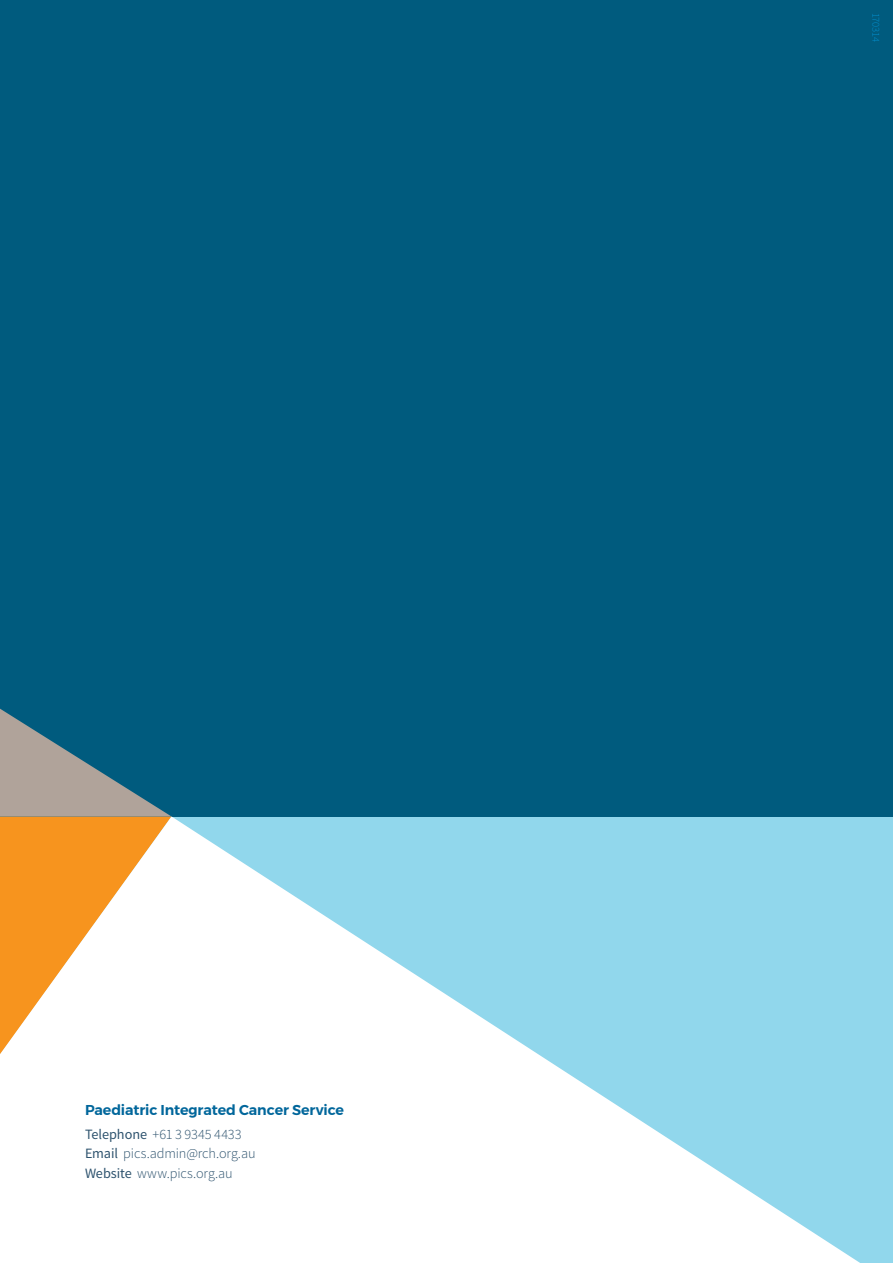
<style>
.page{position:relative;width:893px;height:1263px;background:#fff}
.page>*{position:absolute;margin:0;border:0;box-sizing:border-box;transform-origin:0 0}
.Body{font:300 14.25px/19.5px "Source Sans Pro";letter-spacing:-.005em;color:#2e536e}
.Body-2{font:600 14.25px "Montserrat";letter-spacing:-.01em;color:#00669b}
.Body-3{font:300 10.5px "Source Sans Pro";letter-spacing:-.025em;color:#008ece}
.s1{font-weight:400}
</style>
<div class="page">
<div style="left:0;top:816px;width:893px;height:447px;background:#91d7ec"></div>
<div style="left:0;top:0;width:893px;height:816px;background:#005b7e"></div>
<svg style="left:0;top:816px;width:860px;height:447px;fill:#fff"></svg>
<svg style="left:0;top:709px;width:171px;height:346px"></svg>
<p class="Body-2" style="left:85px;top:1099px;width:261px">Paediatric Integrated Cancer Service</p>
<p class="Body" style="left:85px;top:1124px;width:172px"><span class="s1">Telephone</span> +61 3 9345 4433<br><span class="s1">Email</span> pics.admin@rch.org.au<br><span class="s1">Website</span> www.pics.org.au</p>
<p class="Body-3" style="left:882px;top:13px;width:30px;rotate:90deg">170314</p>
</div>
